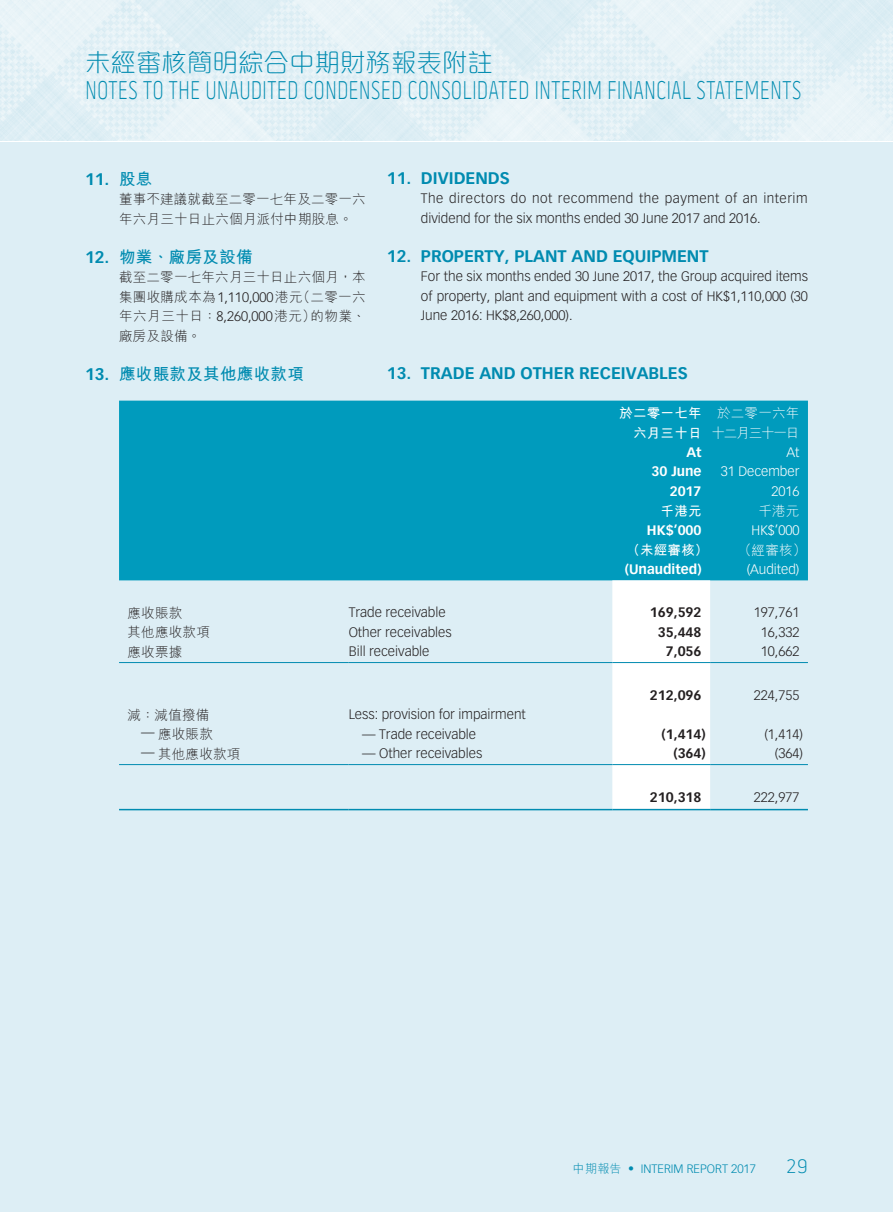
<style>
.page{position:relative;width:893px;height:1212px;background:#fff}
.page>*{position:absolute;margin:0;border:0;box-sizing:border-box;transform-origin:0 0}
.t1{font:100 25.5px "Battersea";color:#008bb0;scale:.75 1}
.t2{font:300 25.5px "M Elle HK";color:#008bb0}
.t3{font:100 19.5px "Battersea";color:#008bb0}
._01_H1_E{font:700 16.5px "Vectora LT Std";color:#008bb0}
._001_H1_C{font:700 16.5px "M Hei HK";letter-spacing:.02em;color:#008bb0}
._001_H1_C-2{font:700 16.5px "Vectora LT Std";color:#008bb0}
._50_Table_txt{font:300 13.5px "Vectora LT Std";color:#231f20}
._00_txt_E{font:300 13.5px/19.5px "Vectora LT Std";color:#231f20;text-align:justify}
._000_txt_C{font:300 13.5px/19.5px "M Hei HK";letter-spacing:.02em;color:#231f20}
._00_txt_E-2{font:300 13.5px/19.5px "Vectora LT Std";letter-spacing:.035em;color:#231f20}
._50_Table_txt-2{font:700 13.5px "Vectora LT Std";color:#231f20}
._50_Table_txt-3{font:300 13.5px "Vectora LT Std";color:#fff}
._50_Table_txt-4{font:300 13.5px "M Hei HK";letter-spacing:.02em;color:#231f20}
._50_Table_txt-5{font:700 13.5px "Vectora LT Std";color:#fff}
._50_Table_txt-6{font:700 13.5px "M Hei HK";letter-spacing:.02em;color:#fff}
._50_Table_txt-7{font:300 13.5px "M Hei HK";letter-spacing:.02em;color:#fff}
._50_Table_txt-8{font:300 13.5px "M Hei HK";letter-spacing:-.08em;color:#fff}
.t4{font:300 12px "Vectora LT Std";color:#008bb0}
.s1{font-family:"M Hei HK"}
.s2{font-family:"Vectora LT Std"}
</style>
<div class="page">
<img style="left:0;top:0;width:893px;height:140px">
<div style="left:0;top:143px;width:893px;height:1069px;background:#ddeef5"></div>
<div style="left:119px;top:401px;width:689px;height:179px;background:#009bbd"></div>
<div style="left:612px;top:580px;width:98px;height:228px;background:#fff"></div>
<hr style="left:119px;top:662px;width:230px;height:1px;background:#008bb0">
<hr style="left:349px;top:662px;width:263px;height:1px;background:#008bb0">
<hr style="left:612px;top:662px;width:98px;height:1px;background:#008bb0">
<hr style="left:710px;top:662px;width:98px;height:1px;background:#008bb0">
<hr style="left:119px;top:764px;width:230px;height:1px;background:#008bb0">
<hr style="left:349px;top:764px;width:263px;height:1px;background:#008bb0">
<hr style="left:612px;top:764px;width:98px;height:1px;background:#008bb0">
<hr style="left:710px;top:764px;width:98px;height:1px;background:#008bb0">
<hr style="left:119px;top:809px;width:230px;height:1px;background:#008bb0">
<hr style="left:349px;top:809px;width:263px;height:1px;background:#008bb0">
<hr style="left:612px;top:809px;width:98px;height:1px;background:#008bb0">
<hr style="left:710px;top:809px;width:98px;height:1px;background:#008bb0">
<h1 class="t2" style="left:85px;top:49px;width:409px">未經審核簡明綜合中期財務報表附註</h1>
<h1 class="t1" style="left:85px;top:75px;width:957px">NOTES TO THE UNAUDITED CONDENSED CONSOLIDATED INTERIM FINANCIAL STATEMENTS</h1>
<p class="_001_H1_C-2" style="left:85px;top:169px;width:69px">11. <span class="s1">股息</span></p>
<p class="_000_txt_C" style="left:119px;top:189px;width:248px">董事不建議就截至二零一七年及二零一六年六月三十日止六個月派付中期股息。</p>
<p class="_001_H1_C" style="left:85px;top:245px;width:169px"><span class="s2">12.</span> 物業、廠房及設備</p>
<p class="_000_txt_C" style="left:119px;top:267px;width:248px;text-align:justify">截至二零一七年六月三十日止六個月，本集團收購成本為<span class="s2">1,110,000</span>港元（二零一六年六月三十日：<span class="s2">8,260,000</span>港元）的物業、廠房及設備。</p>
<p class="_001_H1_C" style="left:85px;top:362px;width:220px"><span class="s2">13.</span> 應收賬款及其他應收款項</p>
<p class="_01_H1_E" style="left:387px;top:168px;width:124px">11. DIVIDENDS</p>
<p class="_00_txt_E-2" style="left:421px;top:189px;width:388px">The directors do not recommend the payment of an interim dividend for the six months ended 30 June 2017 and 2016.</p>
<p class="_01_H1_E" style="left:387px;top:246px;width:323px">12. PROPERTY, PLANT AND EQUIPMENT</p>
<p class="_00_txt_E" style="left:421px;top:267px;width:388px">For the six months ended 30 June 2017, the Group acquired items of property, plant and equipment with a cost of HK$1,110,000 (30<br>June 2016: HK$8,260,000).</p>
<p class="_01_H1_E" style="left:387px;top:363px;width:302px">13. TRADE AND OTHER RECEIVABLES</p>
<p class="_50_Table_txt-6" style="left:619px;top:404px;width:84px">於二零一七年</p>
<p class="_50_Table_txt-6" style="left:633px;top:423px;width:70px">六月三十日</p>
<p class="_50_Table_txt-5" style="left:686px;top:444px;width:17px">At</p>
<p class="_50_Table_txt-5" style="left:651px;top:463px;width:52px">30 June</p>
<p class="_50_Table_txt-5" style="left:670px;top:483px;width:33px">2017</p>
<p class="_50_Table_txt-7" style="left:717px;top:406px;width:84px">於二零一六年</p>
<p class="_50_Table_txt-8" style="left:711px;top:426px;width:90px">十二月三十一日</p>
<p class="_50_Table_txt-3" style="left:786px;top:444px;width:15px">At</p>
<p class="_50_Table_txt-3" style="left:721px;top:464px;width:80px">31 December</p>
<p class="_50_Table_txt-3" style="left:771px;top:483px;width:30px">2016</p>
<p class="_50_Table_txt-6" style="left:661px;top:501px;width:43px">千港元</p>
<p class="_50_Table_txt-7" style="left:758px;top:504px;width:43px">千港元</p>
<p class="_50_Table_txt-5" style="left:647px;top:522px;width:56px">HK$’000</p>
<p class="_50_Table_txt-3" style="left:752px;top:522px;width:49px">HK$’000</p>
<p class="_50_Table_txt-6" style="left:627px;top:540px;width:83px">（未經審核）</p>
<p class="_50_Table_txt-7" style="left:738px;top:543px;width:70px">（經審核）</p>
<p class="_50_Table_txt-5" style="left:625px;top:561px;width:78px">(Unaudited)</p>
<p class="_50_Table_txt-3" style="left:747px;top:561px;width:54px">(Audited)</p>
<p class="_50_Table_txt-4" style="left:128px;top:606px;width:56px">應收賬款</p>
<p class="_50_Table_txt" style="left:349px;top:604px;width:99px">Trade receivable</p>
<p class="_50_Table_txt-2" style="left:650px;top:604px;width:53px">169,592</p>
<p class="_50_Table_txt" style="left:754px;top:604px;width:47px">197,761</p>
<p class="_50_Table_txt-4" style="left:128px;top:625px;width:84px">其他應收款項</p>
<p class="_50_Table_txt" style="left:349px;top:624px;width:105px">Other receivables</p>
<p class="_50_Table_txt-2" style="left:658px;top:624px;width:45px">35,448</p>
<p class="_50_Table_txt" style="left:761px;top:624px;width:40px">16,332</p>
<p class="_50_Table_txt-4" style="left:128px;top:645px;width:56px">應收票據</p>
<p class="_50_Table_txt" style="left:349px;top:643px;width:82px">Bill receivable</p>
<p class="_50_Table_txt-2" style="left:666px;top:643px;width:37px">7,056</p>
<p class="_50_Table_txt" style="left:761px;top:643px;width:40px">10,662</p>
<p class="_50_Table_txt-2" style="left:650px;top:687px;width:53px">212,096</p>
<p class="_50_Table_txt" style="left:754px;top:687px;width:47px">224,755</p>
<p class="_50_Table_txt-4" style="left:128px;top:708px;width:83px">減：減值撥備</p>
<p class="_50_Table_txt" style="left:349px;top:706px;width:179px">Less: provision for impairment</p>
<p class="_50_Table_txt-4" style="left:141px;top:727px;width:73px"><sup>—</sup> 應收賬款</p>
<p class="_50_Table_txt" style="left:362px;top:726px;width:116px">— Trade receivable</p>
<p class="_50_Table_txt-2" style="left:661px;top:726px;width:46px">(1,414)</p>
<p class="_50_Table_txt" style="left:764px;top:726px;width:40px">(1,414)</p>
<p class="_50_Table_txt-4" style="left:141px;top:747px;width:101px"><sup>—</sup> 其他應收款項</p>
<p class="_50_Table_txt" style="left:362px;top:745px;width:122px">— Other receivables</p>
<p class="_50_Table_txt-2" style="left:673px;top:745px;width:34px">(364)</p>
<p class="_50_Table_txt" style="left:775px;top:745px;width:30px">(364)</p>
<p class="_50_Table_txt-2" style="left:650px;top:789px;width:53px">210,318</p>
<p class="_50_Table_txt" style="left:754px;top:789px;width:47px">222,977</p>
<p class="t4" style="left:573px;top:1162px;width:185px"><span class="s1">中期報告 •</span> INTERIM REPORT 2017</p>
<h2 class="t3" style="left:786px;top:1154px;width:24px">29</h2>
</div>
